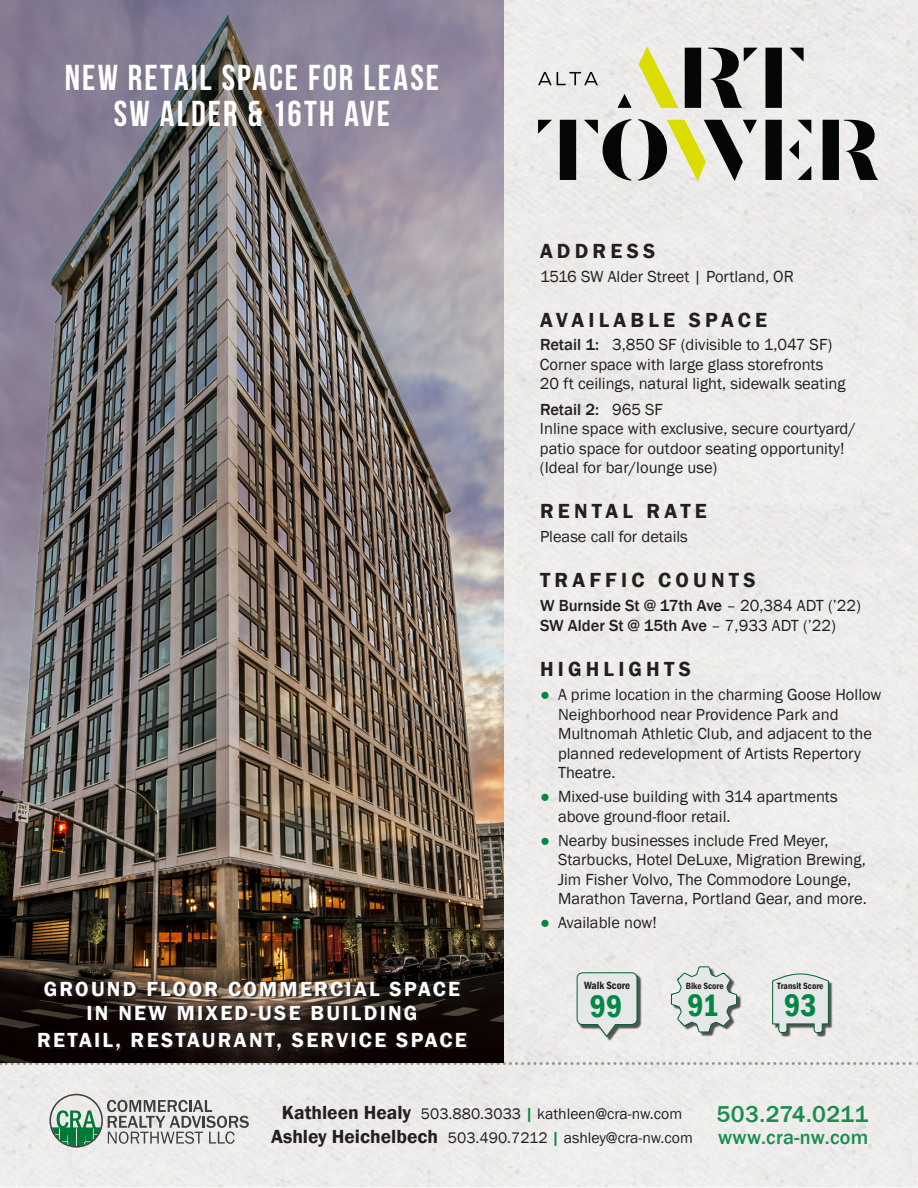
<style>
.page{position:relative;width:918px;height:1188px;background:#edecea}
.page>*{position:absolute;margin:0;border:0;box-sizing:border-box;transform-origin:0 0}
.t1{font:36px/36px "Bebas Neue";letter-spacing:.06em;color:#fff;text-align:center}
.t2{font:600 condensed 31.95px "Franklin Gothic";color:#058744}
.t3{font:500 23.55px "Franklin Gothic";letter-spacing:.02em;color:#1b8d4f}
.t4{font:600 21px/24px "Franklin Gothic";letter-spacing:.11em;color:#fff;text-align:center}
.t5{font:600 21px "Franklin Gothic";letter-spacing:.2em;color:#231f20}
.t6{font:500 20.1px "Franklin Gothic";letter-spacing:.02em;color:#1b8d4f}
.t7{font:16.5px/19.5px "Franklin Gothic";color:#231f20}
.t8{font:500 16.5px/20.2px "Franklin Gothic";color:#231f20}
.t9{font:15.75px/23.9px "Franklin Gothic";color:#231f20;text-align:center}
.t10{font:600 condensed 10.8px "Franklin Gothic";color:#231f20}
.t11{font:600 condensed 9.3px "Franklin Gothic";color:#231f20}
.s1{font-weight:500}
.s2{font-weight:400}
.s3{color:#058744}
.s4{font-weight:600;font-size:19.5px}
.s5{font-weight:500;font-size:16.5px;color:#058744}
</style>
<div class="page">
<svg style="left:0;top:1062px;width:918px;height:3px;background:#cacaca"></svg>
<img style="left:0;top:0;width:504px;height:1063px">
<div style="left:579px;top:974px;width:63px;height:67px;background:#231f20;opacity:.75"></div>
<svg style="left:577px;top:972px;width:60px;height:65px;background:#d4d9d8"></svg>
<div style="left:673px;top:969px;width:68px;height:68px;background:#231f20;opacity:.75"></div>
<svg style="left:671px;top:965px;width:66px;height:69px;background:#d2d7d5"></svg>
<div style="left:774px;top:976px;width:59px;height:61px;background:#231f20;opacity:.75"></div>
<svg style="left:772px;top:974px;width:57px;height:59px;background:#d0d8d6"></svg>
<svg style="left:50px;top:1094px;width:199px;height:54px;background:#b8c0ba"></svg>
<div style="left:40px;top:983px;width:429px;height:69px;background:#231f20;opacity:.75"></div>
<svg style="left:538px;top:48px;width:340px;height:133px;background:#b1b0af"></svg>
<svg style="left:639px;top:47px;width:39px;height:61px;background:#e6e58e"></svg>
<svg style="left:667px;top:120px;width:39px;height:61px;background:#e5e58e"></svg>
<h1 class="t1" style="left:65px;top:59px;width:376px">NEW RETAIL SPACE FOR LEASE<br>SW ALDER &amp; 16TH AVE</h1>
<p class="t4" style="left:44px;top:977px;width:418px">GROUND FLOOR COMMERCIAL SPACE<br>IN NEW MIXED-USE BUILDING</p>
<p class="t4" style="left:37px;top:1028px;width:431px">RETAIL, RESTAURANT, SERVICE SPACE</p>
<p class="t5" style="left:540px;top:238px;width:117px">ADDRESS</p>
<p class="t7" style="left:540px;top:267px;width:255px">1516 SW Alder Street | Portland, OR</p>
<p class="t5" style="left:540px;top:307px;width:229px">AVAILABLE SPACE</p>
<p class="t7" style="left:540px;top:336px;width:307px"><span class="s1">Retail 1:</span> 3,850 SF (divisible to 1,047 SF)<br>Corner space with large glass storefronts<br>20 ft ceilings, natural light, sidewalk seating</p>
<p class="t7" style="left:540px;top:400px;width:317px"><span class="s1">Retail 2:</span> 965 SF<br>Inline space with exclusive, secure courtyard/ patio space for outdoor seating opportunity! (Ideal for bar/lounge use)</p>
<p class="t5" style="left:540px;top:498px;width:168px">RENTAL RATE</p>
<p class="t7" style="left:540px;top:527px;width:149px">Please call for details</p>
<p class="t5" style="left:540px;top:567px;width:217px">TRAFFIC COUNTS</p>
<p class="t8" style="left:540px;top:596px;width:323px">W Burnside St @ 17th Ave <span class="s2">– 20,384 ADT (’22)<br></span>SW Alder St @ 15th Ave <span class="s2">– 7,933 ADT (’22)</span></p>
<p class="t5" style="left:540px;top:656px;width:153px">HIGHLIGHTS</p>
<p class="t7" style="left:558px;top:685px;width:325px;text-indent:-18px"><span class="s3">●</span> A prime location in the charming Goose Hollow Neighborhood near Providence Park and Multnomah Athletic Club, and adjacent to the planned redevelopment of Artists Repertory Theatre.</p>
<p class="t7" style="left:558px;top:787px;width:281px;text-indent:-18px"><span class="s3">●</span> Mixed-use building with 314 apartments above ground-floor retail.</p>
<p class="t7" style="left:558px;top:831px;width:311px;text-indent:-18px"><span class="s3">●</span> Nearby businesses include Fred Meyer, Starbucks, Hotel DeLuxe, Migration Brewing, Jim Fisher Volvo, The Commodore Lounge, Marathon Taverna, Portland Gear, and more.</p>
<p class="t7" style="left:540px;top:913px;width:118px"><span class="s3">●</span> Available now!</p>
<p class="t10" style="left:584px;top:978px;width:47px">Walk Score</p>
<h2 class="t2" style="left:590px;top:985px;width:34px">99</h2>
<p class="t11" style="left:686px;top:980px;width:39px">Bike Score</p>
<h2 class="t2" style="left:688px;top:984px;width:33px">91</h2>
<p class="t11" style="left:777px;top:980px;width:48px">Transit Score</p>
<h2 class="t2" style="left:784px;top:984px;width:34px">93</h2>
<p class="t9" style="left:271px;top:1102px;width:423px"><span class="s4">Kathleen Healy</span> 503.880.3033 <span class="s5">|</span> kathleen@cra-nw.com<br><span class="s4">Ashley Heichelbech</span> 503.490.7212 <span class="s5">|</span> ashley@cra-nw.com</p>
<h3 class="t3" style="left:717px;top:1100px;width:153px">503.274.0211</h3>
<p class="t6" style="left:718px;top:1125px;width:152px">www.cra-nw.com</p>
</div>
